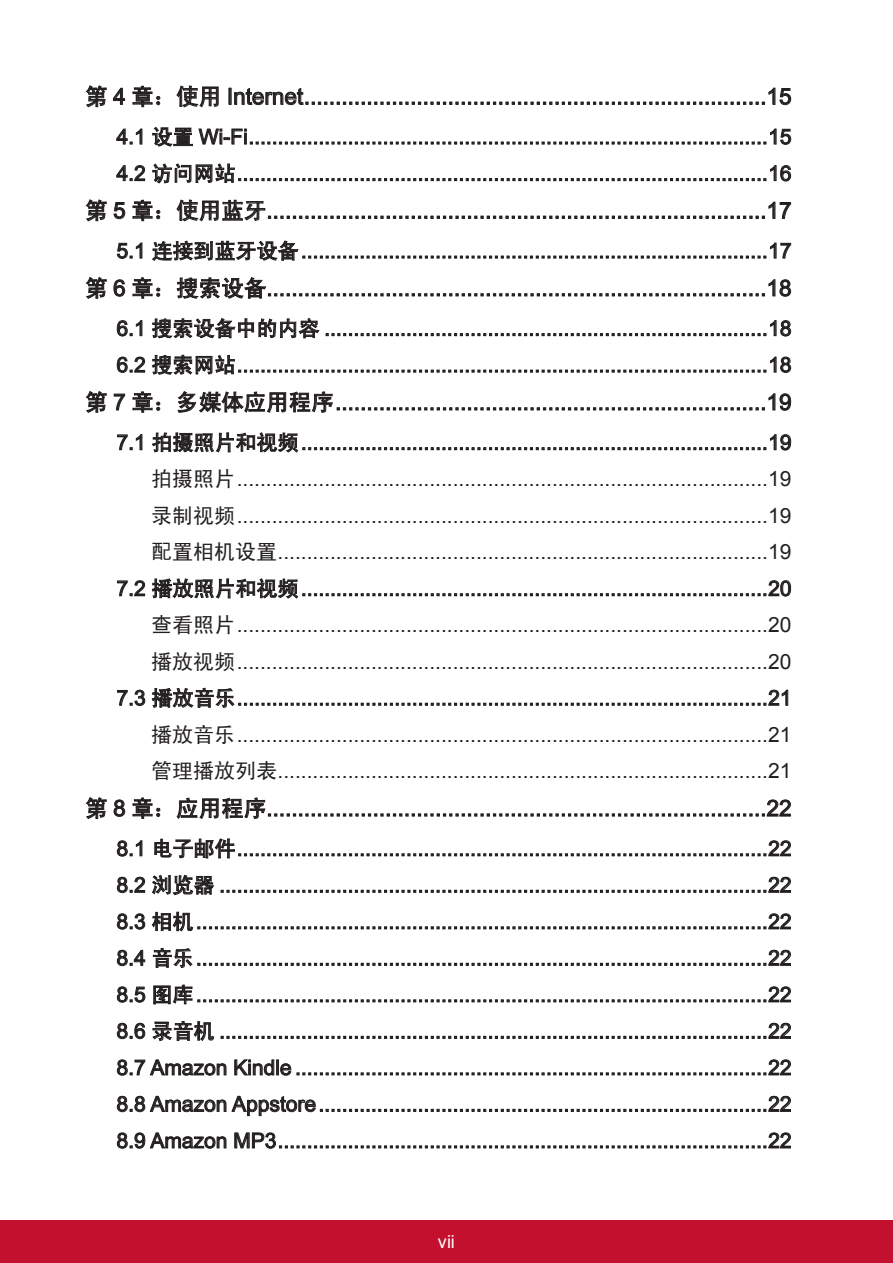
<style>
.page{position:relative;width:893px;height:1263px;background:#fff}
.page>*{position:absolute;margin:0;border:0;box-sizing:border-box;transform-origin:0 0}
.t1{font:22.5px "Arial";color:#231f20}
.t2{font:21px/36.5px "Arial";color:#231f20}
.t3{font:18px "Arial";color:#fff}
.s1{font-family:"Sim Hei"}
</style>
<div class="page">
<div style="left:0;top:1220px;width:893px;height:43px;background:#c3102f"></div>
<svg style="left:85px;top:85px;width:22px;height:23px"></svg>
<svg style="left:113px;top:87px;width:12px;height:18px"></svg>
<svg style="left:132px;top:85px;width:29px;height:23px"></svg>
<svg style="left:176px;top:85px;width:43px;height:23px"></svg>
<svg style="left:234px;top:87px;width:558px;height:19px"></svg>
<svg style="left:116px;top:128px;width:27px;height:17px"></svg>
<svg style="left:152px;top:126px;width:640px;height:21px"></svg>
<svg style="left:116px;top:165px;width:30px;height:17px"></svg>
<svg style="left:152px;top:163px;width:640px;height:21px"></svg>
<svg style="left:85px;top:199px;width:22px;height:23px"></svg>
<svg style="left:113px;top:202px;width:13px;height:18px"></svg>
<svg style="left:132px;top:199px;width:29px;height:23px"></svg>
<svg style="left:176px;top:199px;width:615px;height:23px"></svg>
<svg style="left:117px;top:242px;width:26px;height:17px"></svg>
<svg style="left:152px;top:240px;width:639px;height:21px"></svg>
<svg style="left:85px;top:276px;width:22px;height:23px"></svg>
<svg style="left:113px;top:279px;width:13px;height:18px"></svg>
<svg style="left:132px;top:277px;width:29px;height:22px"></svg>
<svg style="left:176px;top:277px;width:615px;height:22px"></svg>
<svg style="left:116px;top:320px;width:27px;height:17px"></svg>
<svg style="left:151px;top:317px;width:641px;height:22px"></svg>
<svg style="left:116px;top:354px;width:676px;height:21px"></svg>
<svg style="left:85px;top:391px;width:22px;height:22px"></svg>
<svg style="left:113px;top:393px;width:13px;height:18px"></svg>
<svg style="left:132px;top:391px;width:29px;height:22px"></svg>
<svg style="left:177px;top:391px;width:614px;height:22px"></svg>
<svg style="left:117px;top:434px;width:26px;height:17px"></svg>
<svg style="left:151px;top:432px;width:641px;height:21px"></svg>
<svg style="left:117px;top:578px;width:674px;height:21px"></svg>
<svg style="left:117px;top:687px;width:672px;height:21px"></svg>
<svg style="left:85px;top:797px;width:22px;height:22px"></svg>
<svg style="left:113px;top:799px;width:13px;height:18px"></svg>
<svg style="left:132px;top:797px;width:29px;height:22px"></svg>
<svg style="left:176px;top:797px;width:615px;height:22px"></svg>
<svg style="left:116px;top:840px;width:27px;height:17px"></svg>
<svg style="left:154px;top:838px;width:637px;height:21px"></svg>
<svg style="left:116px;top:874px;width:99px;height:22px"></svg>
<svg style="left:221px;top:876px;width:570px;height:17px"></svg>
<svg style="left:116px;top:911px;width:675px;height:21px"></svg>
<svg style="left:116px;top:949px;width:30px;height:17px"></svg>
<svg style="left:152px;top:947px;width:639px;height:21px"></svg>
<svg style="left:116px;top:986px;width:30px;height:17px"></svg>
<svg style="left:153px;top:984px;width:638px;height:21px"></svg>
<svg style="left:116px;top:1022px;width:30px;height:17px"></svg>
<svg style="left:152px;top:1021px;width:62px;height:20px"></svg>
<svg style="left:221px;top:1022px;width:570px;height:17px"></svg>
<svg style="left:116px;top:1059px;width:111px;height:17px"></svg>
<svg style="left:234px;top:1059px;width:557px;height:17px"></svg>
<svg style="left:116px;top:1095px;width:675px;height:21px"></svg>
<svg style="left:116px;top:1132px;width:111px;height:17px"></svg>
<svg style="left:234px;top:1132px;width:557px;height:17px"></svg>
<p class="t1" style="left:85px;top:82px;width:708px"><span class="s1">第</span> 4 <span class="s1">章：使用</span> Internet..........................................................................15</p>
<p class="t2" style="left:117px;top:119px;width:676px">4.1 <span class="s1">设置</span> Wi-Fi.........................................................................................15<br>4.2 <span class="s1">访问网站</span>...........................................................................................16</p>
<p class="t1" style="left:85px;top:196px;width:708px"><span class="s1">第</span> 5 <span class="s1">章：使用蓝牙</span>................................................................................17</p>
<p class="t2" style="left:117px;top:233px;width:676px">5.1 <span class="s1">连接到蓝牙设备</span>................................................................................17</p>
<p class="t1" style="left:85px;top:273px;width:708px"><span class="s1">第</span> 6 <span class="s1">章：搜索设备</span>................................................................................18</p>
<p class="t2" style="left:117px;top:310px;width:676px">6.1 <span class="s1">搜索设备中的内容</span> ............................................................................18<br>6.2 <span class="s1">搜索网站</span>...........................................................................................18</p>
<p class="t1" style="left:85px;top:387px;width:708px"><span class="s1">第</span> 7 <span class="s1">章：多媒体应用程序</span>.....................................................................19</p>
<p class="t2" style="left:117px;top:424px;width:676px;text-align:right">7.1 <span class="s1">拍摄照片和视频</span>................................................................................19<span class="s1">拍摄照片</span>...........................................................................................19<br><span class="s1">录制视频</span>...........................................................................................19<br><span class="s1">配置相机设置</span>....................................................................................19<br>7.2 <span class="s1">播放照片和视频</span>................................................................................20<span class="s1">查看照片</span>...........................................................................................20<br><span class="s1">播放视频</span>...........................................................................................20<br>7.3 <span class="s1">播放音乐</span>...........................................................................................21<span class="s1">播放音乐</span>...........................................................................................21<br><span class="s1">管理播放列表</span>....................................................................................21</p>
<p class="t1" style="left:85px;top:793px;width:708px"><span class="s1">第</span> 8 <span class="s1">章：应用程序</span>................................................................................22</p>
<p class="t2" style="left:117px;top:830px;width:676px;text-align:justify">8.1 <span class="s1">电子邮件</span>...........................................................................................22<br>8.2 <span class="s1">浏览器</span> ..............................................................................................22<br>8.3 <span class="s1">相机</span>..................................................................................................22<br>8.4 <span class="s1">音乐</span>..................................................................................................22<br>8.5 <span class="s1">图库</span>..................................................................................................22<br>8.6 <span class="s1">录音机</span> ..............................................................................................22<br>8.7 Amazon Kindle .................................................................................22<br>8.8 Amazon Appstore.............................................................................22<br>8.9 Amazon MP3....................................................................................22</p>
<p class="t3" style="left:438px;top:1230px;width:18px">vii</p>
</div>
